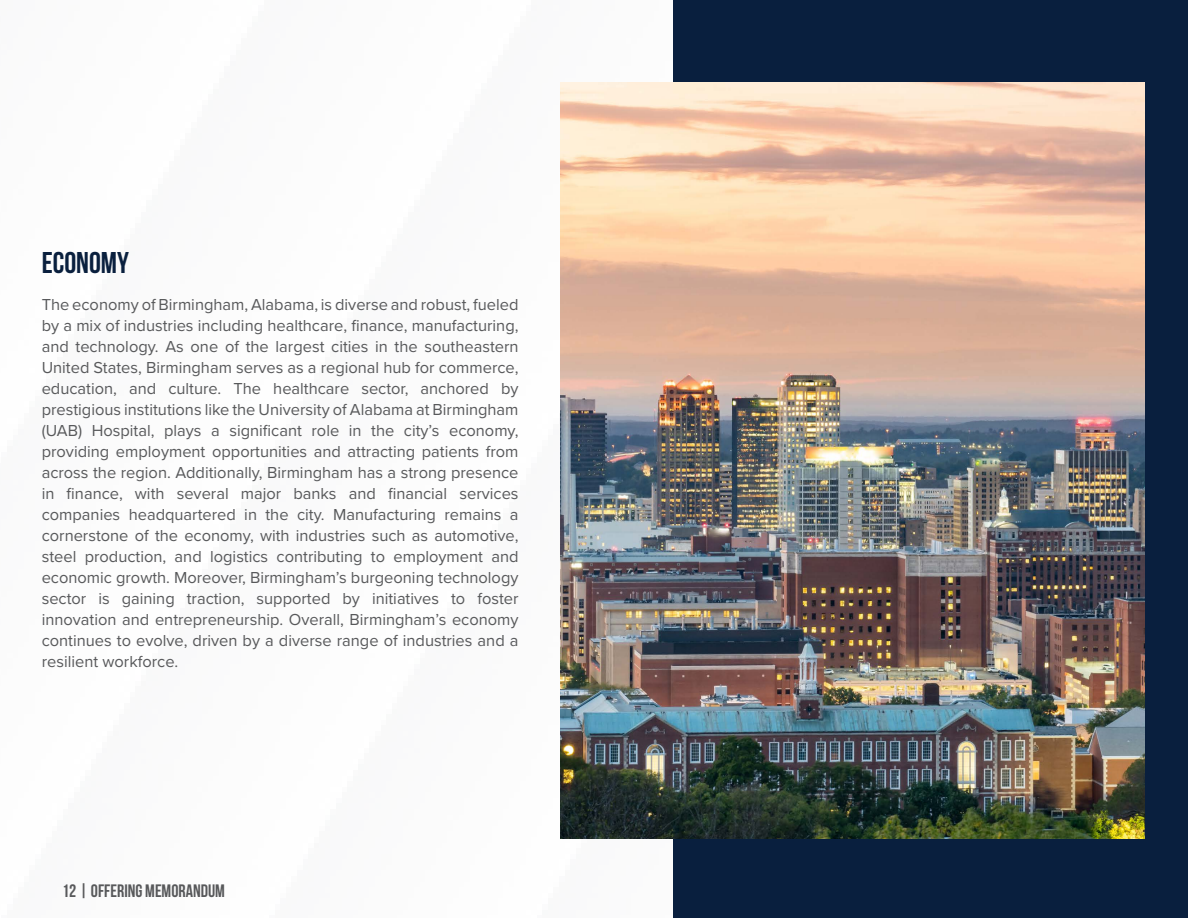
<style>
.page{position:relative;width:1188px;height:918px;background:#fff}
.page>*{position:absolute;margin:0;border:0;box-sizing:border-box;transform-origin:0 0}
.t1{font:700 30px "Bebas Neue";color:#0a203e}
.t2{font:700 18px "Bebas Neue";color:#58595b}
.t3{font:16.5px/21px "Proxima Nova";color:#58595b;text-align:justify}
</style>
<div class="page">
<div style="left:674px;top:0;width:514px;height:918px;background:#091f3e"></div>
<img style="left:560px;top:82px;width:584px;height:757px">
<h1 class="t1" style="left:42px;top:247px;width:89px">ECONOMY</h1>
<p class="t3" style="left:42px;top:293px;width:478px">The economy of Birmingham, Alabama, is diverse and robust, fueled by a mix of industries including healthcare, finance, manufacturing, and technology. As one of the largest cities in the southeastern United States, Birmingham serves as a regional hub for commerce, education, and culture. The healthcare sector, anchored by prestigious institutions like the University of Alabama at Birmingham (UAB) Hospital, plays a significant role in the city’s economy, providing employment opportunities and attracting patients from across the region. Additionally, Birmingham has a strong presence in finance, with several major banks and financial services companies headquartered in the city. Manufacturing remains a cornerstone of the economy, with industries such as automotive, steel production, and logistics contributing to employment and economic growth. Moreover, Birmingham’s burgeoning technology sector is gaining traction, supported by initiatives to foster innovation and entrepreneurship. Overall, Birmingham’s economy continues to evolve, driven by a diverse range of industries and a resilient workforce.</p>
<p class="t2" style="left:62px;top:881px;width:164px">12 | OFFERING MEMORANDUM</p>
</div>
